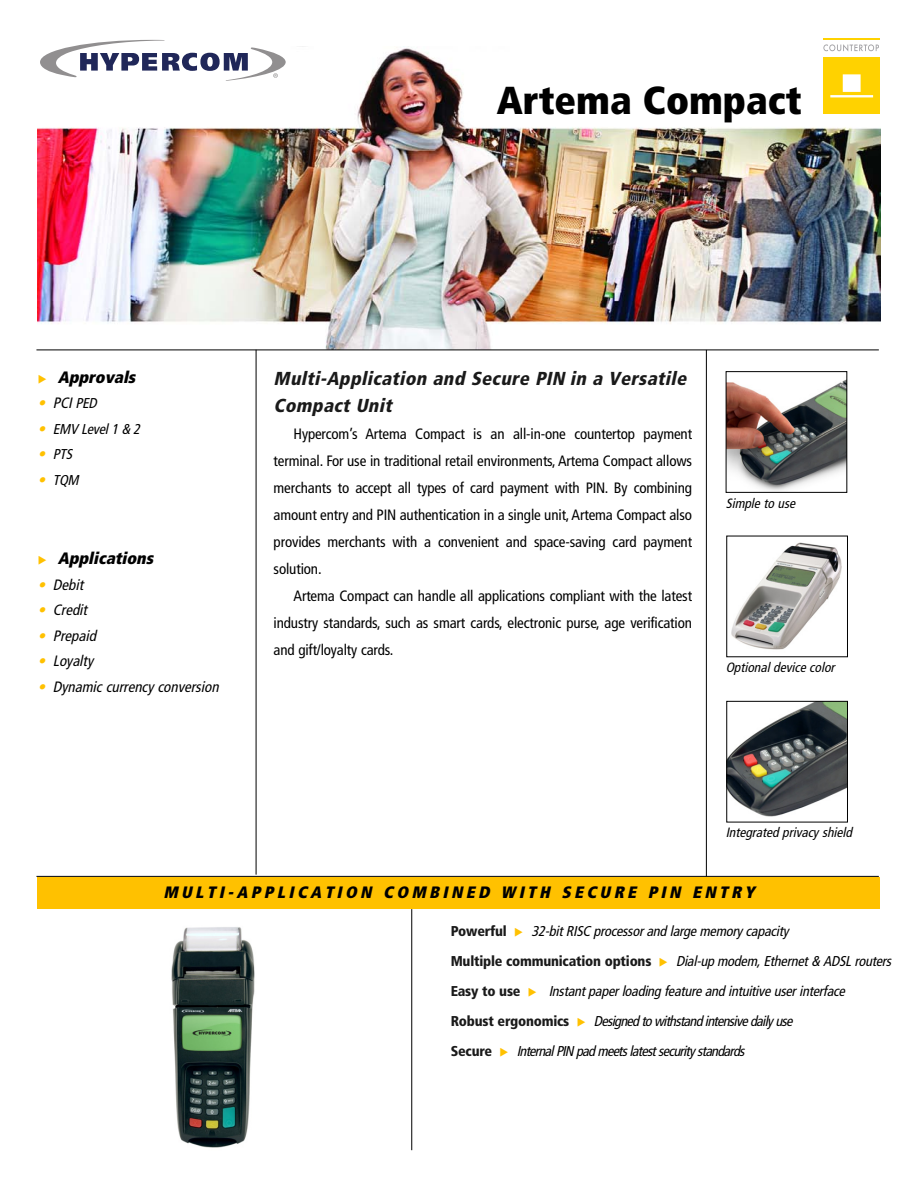
<style>
.page{position:relative;width:918px;height:1188px;background:#fff}
.page>*{position:absolute;margin:0;border:0;box-sizing:border-box;transform-origin:0 0}
.t1{font:900 condensed 39px "Frutiger";color:#000}
.t2{font:italic 900 condensed 18.75px/27px "Frutiger";color:#1a1a1a}
.t3{font:italic 900 condensed 16.5px "Frutiger";color:#000}
.t4{font:condensed 15px/27px "Frutiger";letter-spacing:-.01em;color:#000;text-align:justify}
.t5{font:italic condensed 15px "Frutiger";color:#000}
.t6{font:italic condensed 14.25px "Frutiger";color:#000}
.t7{font:900 condensed 14.25px "Frutiger";letter-spacing:-.015em;color:#1a1a1a}
.t8{font:italic condensed 13.5px "Frutiger";color:#000}
.s1{color:#ffc100}
.s2{font-size:14.25px}
.s3{font-size:15px;color:#ffc100}
</style>
<div class="page">
<img style="left:38px;top:48px;width:842px;height:302px">
<hr style="left:36px;top:876px;width:843px;height:1px;background:#000">
<hr style="left:36px;top:350px;width:843px;height:1px;background:#000">
<hr style="left:256px;top:350px;width:1px;height:525px;background:#000">
<hr style="left:706px;top:350px;width:1px;height:526px;background:#000">
<div style="left:38px;top:877px;width:842px;height:32px;background:#ffc100"></div>
<img style="left:171px;top:927px;width:84px;height:221px">
<img style="left:728px;top:703px;width:118px;height:114px">
<div style="left:726px;top:701px;width:122px;height:121px;border:1px solid #000"></div>
<img style="left:731px;top:542px;width:111px;height:108px">
<hr style="left:411px;top:909px;width:1px;height:241px;background:#000">
<img style="left:728px;top:380px;width:117px;height:111px">
<div style="left:726px;top:371px;width:121px;height:122px;border:1px solid #000"></div>
<div style="left:38px;top:38px;width:248px;height:43px;background:#fff"></div>
<svg style="left:40px;top:40px;width:246px;height:41px"></svg>
<div style="left:823px;top:38px;width:57px;height:76px;background:#fff"></div>
<div style="left:823px;top:57px;width:56px;height:56px;background:#ffd200"></div>
<svg style="left:830px;top:74px;width:43px;height:23px"></svg>
<hr style="left:823px;top:38px;width:56px;height:1px;background:#ffd200">
<svg style="left:823px;top:44px;width:56px;height:8px"></svg>
<h1 class="t1" style="left:497px;top:85px;width:306px">Artema Compact</h1>
<p class="t3" style="left:58px;top:370px;width:82px">Approvals</p>
<p class="t5" style="left:38px;top:397px;width:63px"><span class="s1">•</span> PCI <span class="s2">PED</span></p>
<p class="t6" style="left:38px;top:423px;width:107px"><span class="s3">•</span> EMV Level1 &amp; 2</p>
<p class="t6" style="left:38px;top:448px;width:39px"><span class="s3">•</span> PTS</p>
<p class="t6" style="left:38px;top:474px;width:45px"><span class="s3">•</span> TQM</p>
<p class="t3" style="left:58px;top:552px;width:100px">Applications</p>
<p class="t5" style="left:38px;top:578px;width:50px"><span class="s1">•</span> Debit</p>
<p class="t5" style="left:38px;top:604px;width:54px"><span class="s1">•</span> Credit</p>
<p class="t5" style="left:38px;top:629px;width:63px"><span class="s1">•</span> Prepaid</p>
<p class="t5" style="left:38px;top:655px;width:57px"><span class="s1">•</span> Loyalty</p>
<p class="t5" style="left:38px;top:680px;width:185px"><span class="s1">•</span> Dynamic currency conversion</p>
<p class="t2" style="left:274px;top:367px;width:418px">Multi-Application and Secure PIN in a Versatile<br>Compact Unit</p>
<p class="t4" style="left:274px;top:422px;width:420px;text-indent:20px">Hypercom’s Artema Compact is an all-in-one countertop payment terminal. For use in traditional retail environments, Artema Compact allows merchants to accept all types of card payment with PIN. By combining amount entry and PIN authentication in a single unit, Artema Compact also provides merchants with a convenient and space-saving card payment solution.</p>
<p class="t4" style="left:274px;top:584px;width:420px;text-indent:20px">Artema Compact can handle all applications compliant with the latest industry standards, such as smart cards, electronic purse, age verification and gift/loyalty cards.</p>
<p class="t8" style="left:726px;top:498px;width:74px">Simple to use</p>
<p class="t8" style="left:726px;top:661px;width:113px">Optionaldevice color</p>
<p class="t8" style="left:726px;top:827px;width:131px">Integrated privacy shield</p>
<p class="t3" style="left:163px;top:885px;width:596px">MULTI-APPLICATION COMBINED WITH SECURE PIN ENTRY</p>
<p class="t7" style="left:451px;top:926px;width:58px">Powerful</p>
<p class="t6" style="left:531px;top:926px;width:259px">32-bitRISC processorand large memory capacity</p>
<p class="t7" style="left:451px;top:956px;width:202px">Multiple communication options</p>
<p class="t6" style="left:676px;top:956px;width:220px">Dial-up modem,Ethernet&amp; ADSLrouters</p>
<p class="t7" style="left:451px;top:986px;width:71px">Easy to use</p>
<p class="t6" style="left:549px;top:986px;width:301px">Instantpaperloading feature and intuitive userinterface</p>
<p class="t7" style="left:451px;top:1016px;width:120px">Robust ergonomics</p>
<p class="t6" style="left:594px;top:1016px;width:203px">Designedtowithstandintensivedaily use</p>
<p class="t7" style="left:451px;top:1046px;width:43px">Secure</p>
<p class="t6" style="left:517px;top:1046px;width:232px">InternalPIN padmeetslatestsecurity standards</p>
</div>
